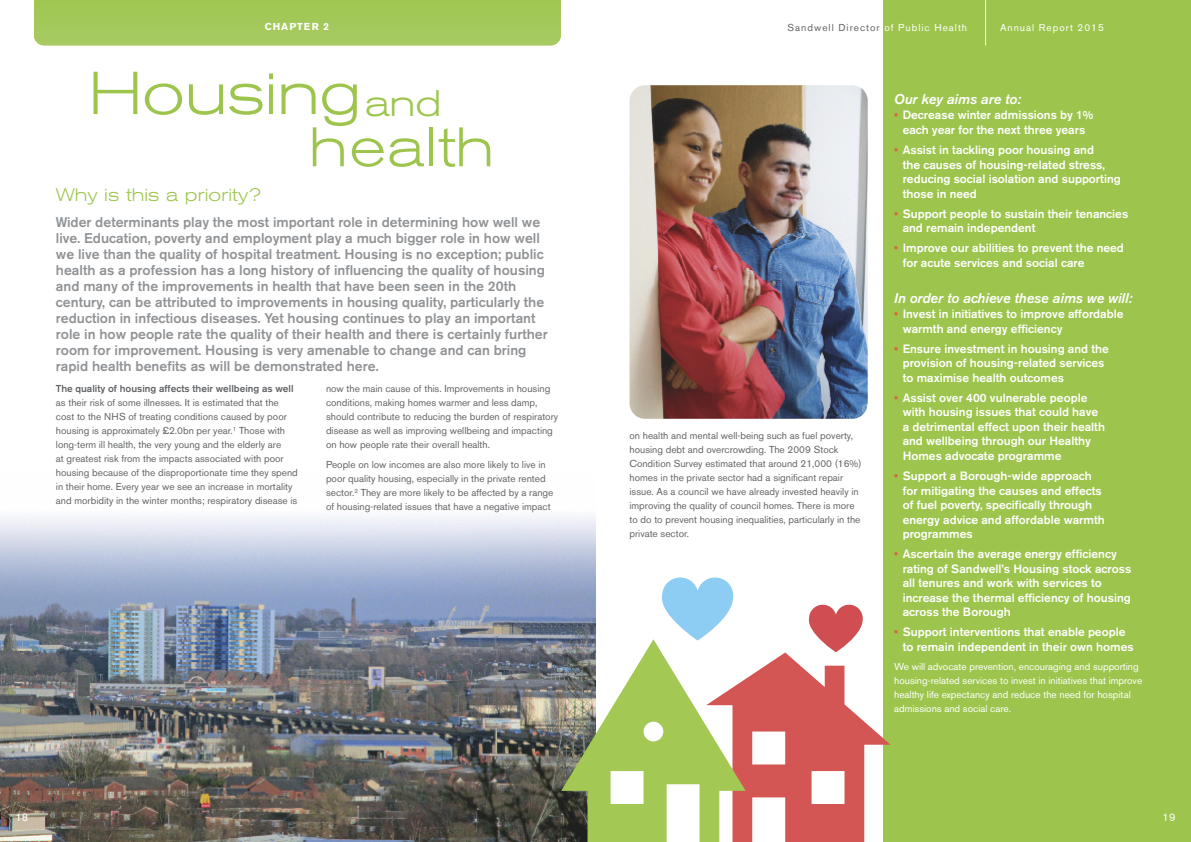
<style>
.page{position:relative;width:1191px;height:842px;background:#fff}
.page>*{position:absolute;margin:0;border:0;box-sizing:border-box;transform-origin:0 0}
.t1{font:300 expanded 60px "Akzidenz Grotesk BE";color:#9dc54d}
.t2{font:300 expanded 55px "Akzidenz Grotesk BE";letter-spacing:.025em;color:#9dc54d}
.t3{font:300 expanded 18px "Akzidenz Grotesk BE";color:#9dc54d}
.t4{font:500 14px/16px "Akzidenz Grotesk BE";color:#909396}
.t5{font:italic 500 14px "Akzidenz Grotesk BE";color:#fff}
.t6{font:500 12px/14.5px "Akzidenz Grotesk BE";color:#fff}
.t7{font:11px "Akzidenz Grotesk BE";color:#fff}
.t8{font:10px/14px "Akzidenz Grotesk BE";color:#626467}
.t9{font:10px/14px "Akzidenz Grotesk BE";color:#fff}
.t10{font:500 10px "Akzidenz Grotesk BE";color:#626467}
.t11{font:10px "Akzidenz Grotesk BE";letter-spacing:.1em;color:#626467}
.t12{font:10px "Akzidenz Grotesk BE";letter-spacing:.1em;color:#fff}
.t13{font:700 10px "Akzidenz Grotesk BE";letter-spacing:.1em;color:#fff}
.s1{color:#fff}
.s2{font-size:36.7px}
.s3{color:#d56940}
</style>
<div class="page">
<img style="left:0;top:515px;width:595px;height:327px">
<div style="left:883px;top:0;width:308px;height:842px;background:#9dc54d"></div>
<div style="left:34px;top:0;width:527px;height:45px;background:#a3c959"></div>
<hr style="left:985px;top:0;width:1px;height:45px;background:#fff">
<svg style="left:561px;top:577px;width:329px;height:265px"></svg>
<img style="left:629px;top:85px;width:238px;height:334px;border-radius:16px">
<p class="t13" style="left:265px;top:23px;width:66px">CHAPTER 2</p>
<p class="t11" style="left:787px;top:24px;width:181px">Sandwell Director <span class="s1">of Public Health</span></p>
<p class="t12" style="left:1000px;top:24px;width:105px">Annual Report 2015</p>
<h1 class="t1" style="left:88px;top:72px;width:354px">Housing<span class="s2">and</span></h1>
<h2 class="t2" style="left:309px;top:127px;width:187px">health</h2>
<h3 class="t3" style="left:56px;top:188px;width:207px">Why is this a priority?</h3>
<p class="t4" style="left:56px;top:215px;width:493px">Wider determinants play the most important role in determining how well we live. Education, poverty and employment play a much bigger role in how well we live than the quality of hospital treatment. Housing is no exception; public health as a profession has a long history of influencing the quality of housing and many of the improvements in health that have been seen in the 20th century, can be attributed to improvements in housing quality, particularly the reduction in infectious diseases. Yet housing continues to play an important role in how people rate the quality of their health and there is certainly further room for improvement. Housing is very amenable to change and can bring rapid health benefits as will be demonstrated here.</p>
<p class="t10" style="left:56px;top:385px;width:239px">The quality of housing affects their wellbeing as well</p>
<p class="t8" style="left:56px;top:397px;width:243px">as their risk of some illnesses. It is estimated that the cost to the NHS of treating conditions caused by poor housing is approximately £2.0bn per year.<sup>1</sup> Those with long-term ill health, the very young and the elderly are<br>at greatest risk from the impacts associated with poor housing because of the disproportionate time they spend in their home. Every year we see an increase in mortality and morbidity in the winter months; respiratory disease is</p>
<p class="t8" style="left:326px;top:383px;width:234px">now the main cause of this. Improvements in housing conditions, making homes warmer and less damp, should contribute to reducing the burden of respiratory disease as well as improving wellbeing and impacting on how people rate their overall health.</p>
<p class="t8" style="left:326px;top:459px;width:229px">People on low incomes are also more likely to live in poor quality housing, especially in the private rented sector.<sup>2</sup> They are more likely to be affected by a range of housing-related issues that have a negative impact</p>
<p class="t8" style="left:629px;top:429px;width:234px">on health and mental well-being such as fuel poverty, housing debt and overcrowding. The 2009 Stock Condition Survey estimated that around 21,000 (16%) homes in the private sector had a significant repair issue. As a council we have already invested heavily in improving the quality of council homes. There is more to do to prevent housing inequalities, particularly in the private sector.</p>
<h3 class="t5" style="left:894px;top:94px;width:129px">Our key aims are to:</h3>
<p class="t6" style="left:894px;top:109px;width:201px;text-align:center"><span class="s3">•</span> Decrease winter admissions by 1% each year for the next three years</p>
<p class="t6" style="left:902px;top:144px;width:219px;text-indent:-9px"><span class="s3">•</span> Assist in tackling poor housing and<br>the causes of housing-related stress, reducing social isolation and supporting those in need</p>
<p class="t6" style="left:902px;top:207px;width:227px;text-indent:-9px"><span class="s3">•</span> Support people to sustain their tenancies and remain independent</p>
<p class="t6" style="left:902px;top:242px;width:223px;text-indent:-9px"><span class="s3">•</span> Improve our abilities to prevent the need for acute services and social care</p>
<h3 class="t5" style="left:894px;top:293px;width:240px">In order to achieve these aims we will:</h3>
<p class="t6" style="left:902px;top:308px;width:222px;text-indent:-9px"><span class="s3">•</span> Invest in initiatives to improve affordable warmth and energy efficiency</p>
<p class="t6" style="left:902px;top:342px;width:208px;text-indent:-9px"><span class="s3">•</span> Ensure investment in housing and the provision of housing-related services to maximise health outcomes</p>
<p class="t6" style="left:902px;top:391px;width:204px;text-indent:-9px"><span class="s3">•</span> Assist over 400 vulnerable people with housing issues that could have a detrimental effect upon their health and wellbeing through our Healthy Homes advocate programme</p>
<p class="t6" style="left:902px;top:470px;width:203px;text-indent:-9px"><span class="s3">•</span> Support a Borough-wide approach for mitigating the causes and effects of fuel poverty, specifically through energy advice and affordable warmth programmes</p>
<p class="t6" style="left:902px;top:548px;width:230px;text-indent:-9px"><span class="s3">•</span> Ascertain the average energy efficiency rating of Sandwell’s Housing stock across all tenures and work with services to increase the thermal efficiency of housing across the Borough</p>
<p class="t6" style="left:902px;top:626px;width:232px;text-indent:-9px"><span class="s3">•</span> Support interventions that enable people to remain independent in their own homes</p>
<p class="t9" style="left:894px;top:660px;width:249px">We will advocate prevention, encouraging and supporting housing-related services to invest in initiatives that improve healthy life expectancy and reduce the need for hospital admissions and social care.</p>
<p class="t7" style="left:16px;top:814px;width:14px">18</p>
<p class="t7" style="left:1162px;top:814px;width:14px">19</p>
</div>
